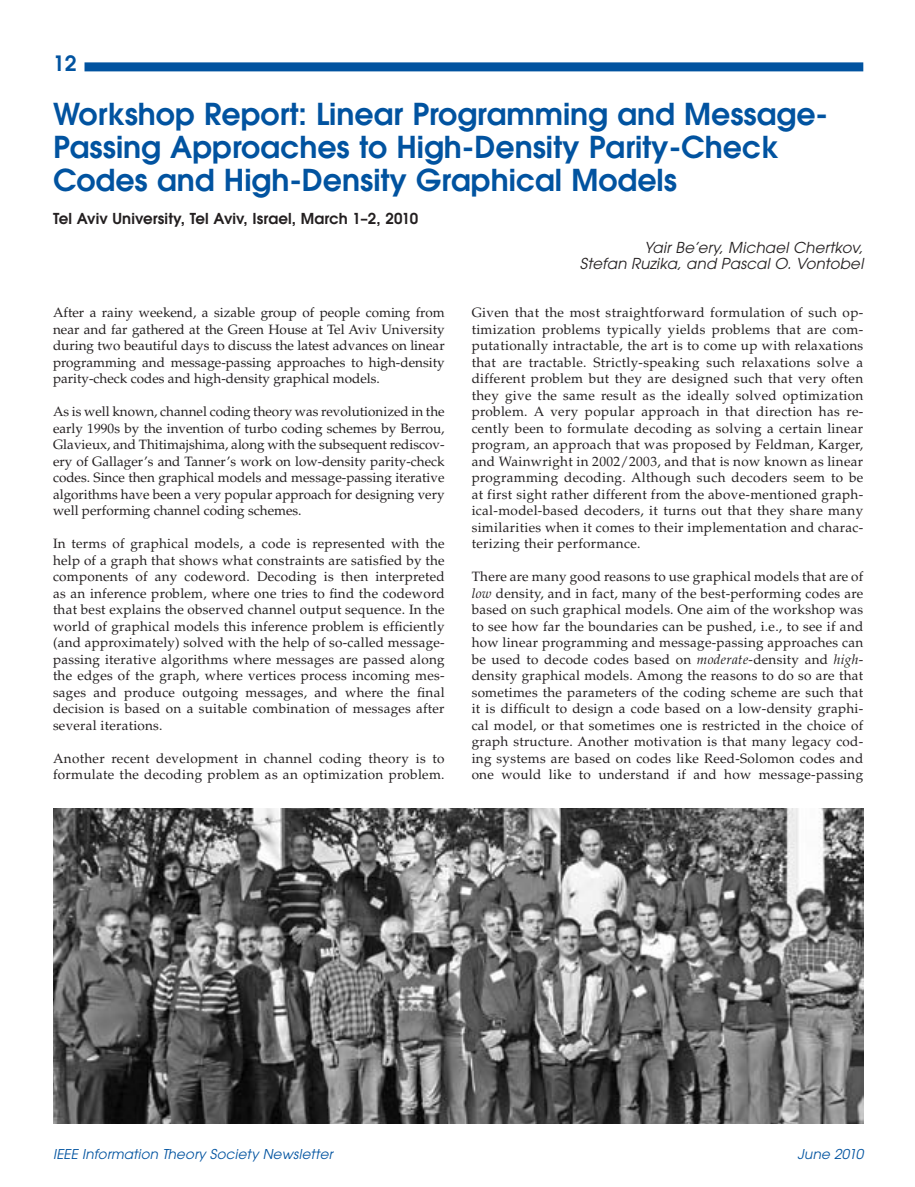
<style>
.page{position:relative;width:915px;height:1187px;background:#fff}
.page>*{position:absolute;margin:0;border:0;box-sizing:border-box;transform-origin:0 0}
.t1{font:600 30px/33px "Avant Garde";color:#0153a0}
.t2{font:600 21px "Avant Garde";color:#0153a0}
.t3{font:italic 15px/16.5px "Avant Garde";letter-spacing:.01em;color:#231f20;text-align:right}
.t4{font:600 15px "Avant Garde";letter-spacing:.005em;color:#231f20}
.t5{font:13.5px/16.5px "Palatino";letter-spacing:.02em;color:#231f20;text-align:justify}
.t6{font:italic 13.5px "Avant Garde";letter-spacing:.015em;color:#0153a0}
.s1{font-style:italic}
</style>
<div class="page">
<div style="left:84px;top:62px;width:779px;height:9px;background:#0153a0"></div>
<img style="left:53px;top:808px;width:810px;height:314px">
<h2 class="t2" style="left:53px;top:50px;width:25px">12</h2>
<h1 class="t1" style="left:53px;top:97px;width:776px">Workshop Report: Linear Programming and Message-<br>Passing Approaches to High-Density Parity-Check<br>Codes and High-Density Graphical Models</h1>
<p class="t4" style="left:53px;top:209px;width:367px">Tel Aviv University, Tel Aviv, Israel, March 1–2, 2010</p>
<p class="t3" style="left:580px;top:239px;width:285px">Yair Be’ery, Michael Chertkov,<br>Stefan Ruzika, and Pascal O. Vontobel</p>
<p class="t5" style="left:53px;top:304px;width:393px">After a rainy weekend, a sizable group of people coming from near and far gathered at the Green House at Tel Aviv University during two beautiful days to discuss the latest advances on linear programming and message-passing approaches to high-density parity-check codes and high-density graphical models.</p>
<p class="t5" style="left:53px;top:403px;width:393px">As is well known, channel coding theory was revolutionized in the early 1990s by the invention of turbo coding schemes by Berrou, Glavieux, and Thitimajshima, along with the subsequent rediscov&shy;ery of Gallager’s and Tanner’s work on low-density parity-check codes. Since then graphical models and message-passing iterative algorithms have been a very popular approach for designing very well performing channel coding schemes.</p>
<p class="t5" style="left:53px;top:535px;width:393px">In terms of graphical models, a code is represented with the help of a graph that shows what constraints are satisfied by the components of any codeword. Decoding is then interpreted as an inference problem, where one tries to find the codeword that best explains the observed channel output sequence. In the world of graphical models this inference problem is efficiently (and approximately) solved with the help of so-called message&shy;passing iterative algorithms where messages are passed along the edges of the graph, where vertices process incoming mes&shy;sages and produce outgoing messages, and where the final decision is based on a suitable combination of messages after several iterations.</p>
<p class="t5" style="left:53px;top:750px;width:393px">Another recent development in channel coding theory is to formulate the decoding problem as an optimization problem.</p>
<p class="t5" style="left:471px;top:304px;width:393px">Given that the most straightforward formulation of such op&shy;timization problems typically yields problems that are com&shy;putationally intractable, the art is to come up with relaxations that are tractable. Strictly-speaking such relaxations solve a different problem but they are designed such that very often they give the same result as the ideally solved optimization problem. A very popular approach in that direction has re&shy;cently been to formulate decoding as solving a certain linear program, an approach that was proposed by Feldman, Karger, and Wainwright in 2002/2003, and that is now known as linear programming decoding. Although such decoders seem to be at first sight rather different from the above-mentioned graph&shy;ical-model-based decoders, it turns out that they share many similarities when it comes to their implementation and charac&shy;terizing their performance.</p>
<p class="t5" style="left:471px;top:568px;width:393px">There are many good reasons to use graphical models that are of <span class="s1">low</span> density, and in fact, many of the best-performing codes are based on such graphical models. One aim of the workshop was to see how far the boundaries can be pushed, i.e., to see if and how linear programming and message-passing approaches can be used to decode codes based on <span class="s1">moderate</span>-density and <span class="s1">high&shy;</span>density graphical models. Among the reasons to do so are that sometimes the parameters of the coding scheme are such that it is difficult to design a code based on a low-density graphi&shy;cal model, or that sometimes one is restricted in the choice of graph structure. Another motivation is that many legacy cod&shy;ing systems are based on codes like Reed-Solomon codes and one would like to understand if and how message-passing</p>
<p class="t6" style="left:53px;top:1146px;width:281px">IEEE Information Theory Society Newsletter</p>
<p class="t6" style="left:797px;top:1146px;width:67px">June 2010</p>
</div>
